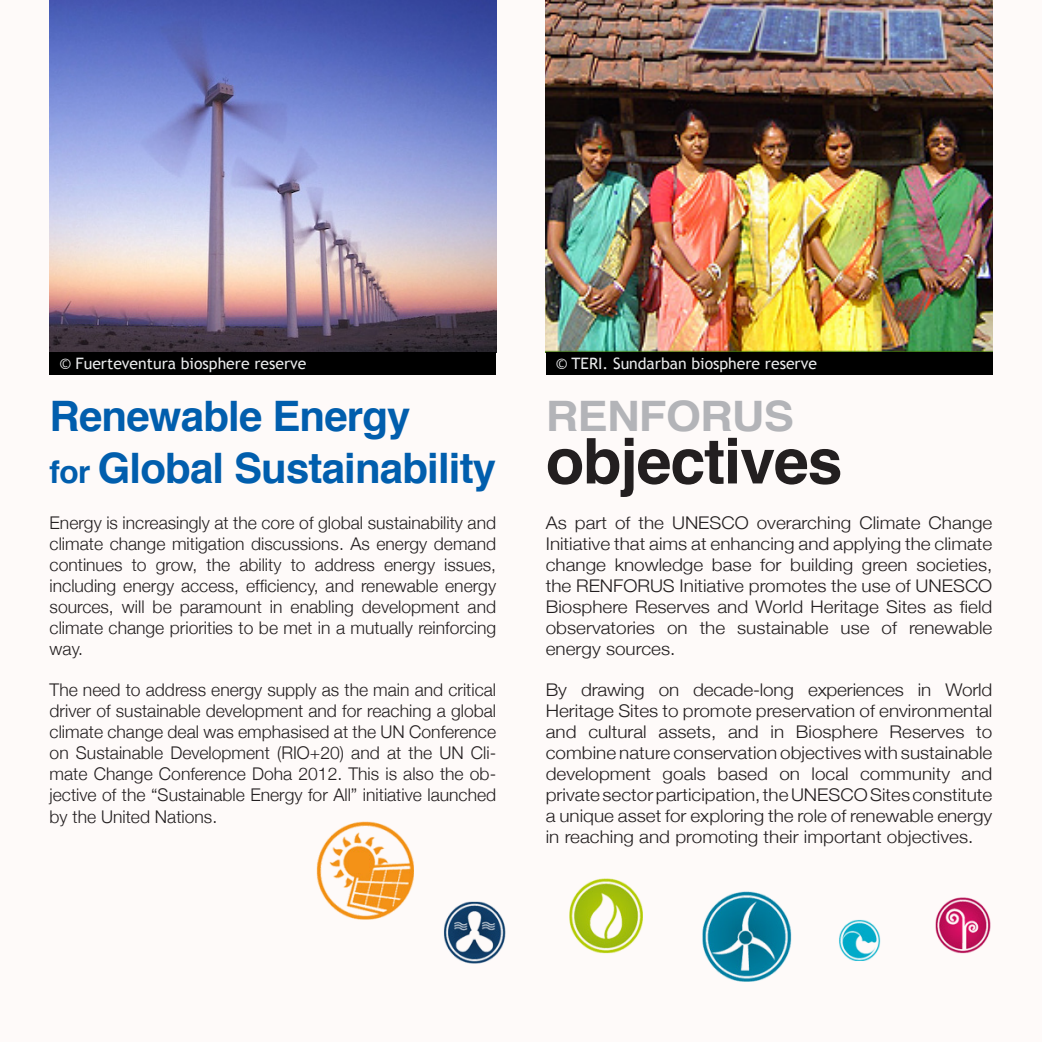
<style>
.page{position:relative;width:1042px;height:1042px;background:#fefaf9}
.page>*{position:absolute;margin:0;border:0;box-sizing:border-box;transform-origin:0 0}
.txt0{font:700 63px "Helvetica";letter-spacing:-.02em;color:#231f20}
.txt0-2{font:700 42px/52.5px "Helvetica";letter-spacing:-.02em;color:#015ead}
.txt0-3{font:700 42px "Helvetica";letter-spacing:-.02em;color:#b3b4b8;scale:1.08 1}
.txt0-4{font:300 17.5px/21px "Helvetica Neue";color:#231f20;text-align:justify;scale:1.08 1}
.txt3{font:300 17.5px/21px "Helvetica Neue";color:#231f20;text-align:justify}
.programa_02{font:15.75px "Trebuchet MS";color:#eaebec}
.s1{font-size:31.5px}
</style>
<div class="page">
<img style="left:50px;top:0;width:446px;height:352px">
<img style="left:546px;top:0;width:446px;height:352px">
<div style="left:50px;top:352px;width:446px;height:23px;background:#000"></div>
<div style="left:546px;top:352px;width:446px;height:23px;background:#000"></div>
<img style="left:316px;top:821px;width:675px;height:161px">
<p class="programa_02" style="left:60px;top:354px;width:248px">© Fuerteventura biosphere reserve</p>
<p class="programa_02" style="left:556px;top:354px;width:263px">© TERI. Sundarban biosphere reserve</p>
<p class="txt0-2" style="left:50px;top:390px;width:448px">Renewable Energy<br><span class="s1">for</span> Global Sustainability</p>
<p class="txt3" style="left:50px;top:511px;width:448px">Energy is increasingly at the core of global sustainability and climate change mitigation discussions. As energy demand continues to grow, the ability to address energy issues, including energy access, efficiency, and renewable energy sources, will be paramount in enabling development and climate change priorities to be met in a mutually reinforcing way.</p>
<p class="txt3" style="left:50px;top:678px;width:448px">The need to address energy supply as the main and critical driver of sustainable development and for reaching a global climate change deal was emphasised at the UN Conference on Sustainable Development (RIO+20) and at the UN Cli&shy;mate Change Conference Doha 2012. This is also the ob&shy;jective of the “Sustainable Energy for All” initiative launched by the United Nations.</p>
<p class="txt0-3" style="left:546px;top:382px;width:231px">RENFORUS</p>
<p class="txt0" style="left:546px;top:410px;width:298px">objectives</p>
<p class="txt0-4" style="left:546px;top:511px;width:415px">As part of the UNESCO overarching Climate Change Initiative that aims at enhancing and applying the climate change knowledge base for building green societies, the RENFORUS Initiative promotes the use of UNESCO Biosphere Reserves and World Heritage Sites as field observatories on the sustainable use of renewable energy sources.</p>
<p class="txt0-4" style="left:546px;top:678px;width:415px">By drawing on decade-long experiences in World Heritage Sites to promote preservation of environmental and cultural assets, and in Biosphere Reserves to combine nature conservation objectives with sustainable development goals based on local community and private sector participation, the UNESCO Sites constitute a unique asset for exploring the role of renewable energy in reaching and promoting their important objectives.</p>
</div>
